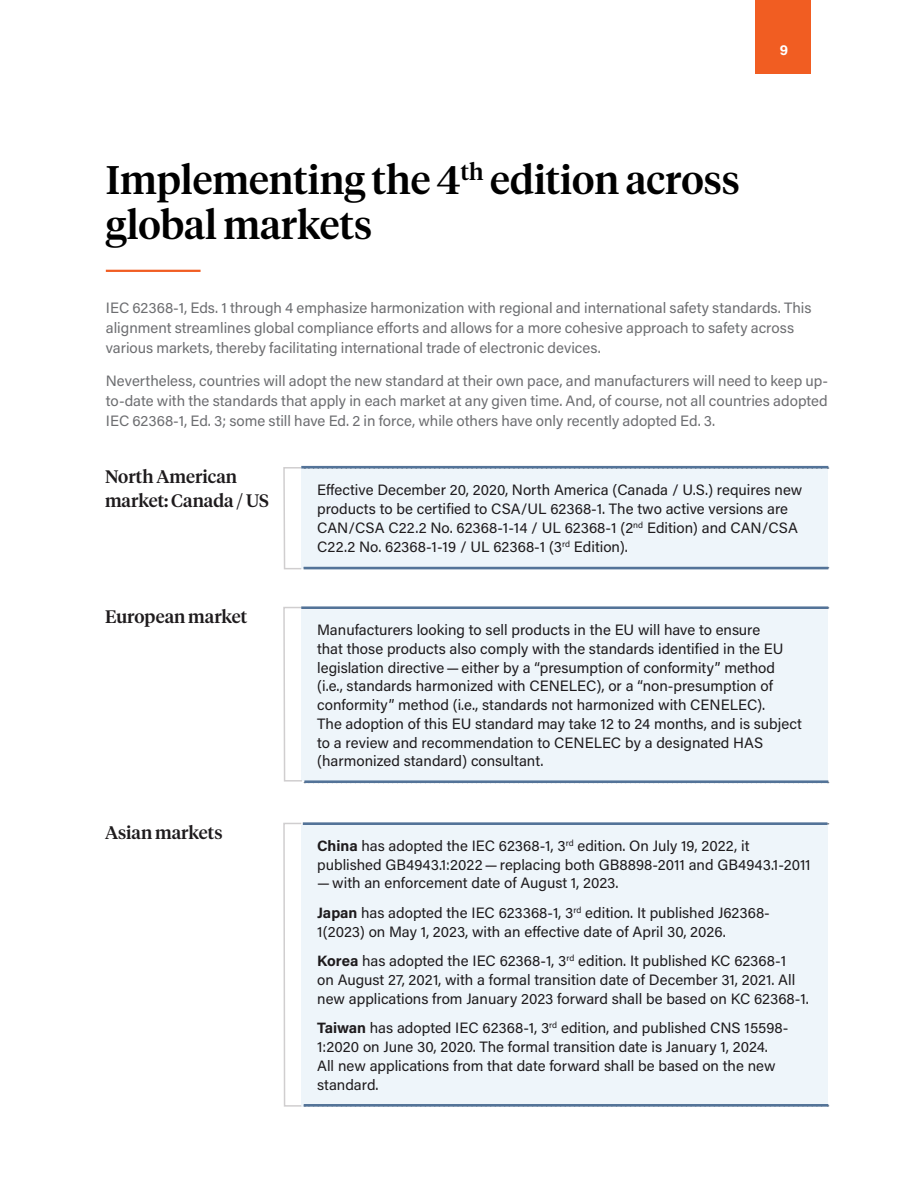
<style>
.page{position:relative;width:918px;height:1188px;background:#fff}
.page>*{position:absolute;margin:0;border:0;box-sizing:border-box;transform-origin:0 0}
.BODY_COPY__JUSTIFIED{font:500 39.75px/45px "Tiempos Headline";color:#000}
.BODY_COPY__JUSTIFIED-2{font:500 18px/24px "Tiempos Headline";color:#1e1b1d}
.t1{font:15px/18.8px "Acumin Pro";color:#1e1b1d}
.BODY_COPY__JUSTIFIED-3{font:15px/19.8px "Acumin Pro";color:#6d6e71}
.t2{font:700 14.7px "Acumin Pro";color:#fff}
.s1{font-weight:700}
</style>
<div class="page">
<div style="left:756px;top:0;width:55px;height:73px;background:#f15d22"></div>
<hr style="left:106px;top:270px;width:95px;height:2px;background:#f15d22">
<div style="left:283px;top:466px;width:546px;height:104px;background:#eef5fa"></div>
<hr style="left:304px;top:567px;width:524px;height:2px;background:#537398">
<div style="left:283px;top:606px;width:546px;height:177px;background:#eef5fa"></div>
<hr style="left:304px;top:780px;width:524px;height:3px;background:#537398">
<div style="left:283px;top:822px;width:546px;height:285px;background:#eef5fa"></div>
<hr style="left:304px;top:1104px;width:524px;height:3px;background:#537398">
<hr style="left:303px;top:822px;width:524px;height:3px;background:#537398">
<hr style="left:301px;top:606px;width:527px;height:3px;background:#537398">
<hr style="left:301px;top:466px;width:527px;height:3px;background:#537398">
<p class="t2" style="left:780px;top:39px;width:10px">9</p>
<p class="BODY_COPY__JUSTIFIED" style="left:106px;top:155px;width:636px">Implementing the 4<sup>th</sup> edition across global markets</p>
<p class="BODY_COPY__JUSTIFIED-3" style="left:106px;top:297px;width:707px">IEC 62368-1, Eds. 1 through 4 emphasize harmonization with regional and international safety standards. This alignment streamlines global compliance efforts and allows for a more cohesive approach to safety across various markets, thereby facilitating international trade of electronic devices.</p>
<p class="BODY_COPY__JUSTIFIED-3" style="left:106px;top:371px;width:724px;text-align:justify">Nevertheless, countries will adopt the new standard at their own pace, and manufacturers will need to keep up&shy;to-date with the standards that apply in each market at any given time. And, of course, not all countries adopted IEC 62368-1, Ed. 3; some still have Ed. 2 in force, while others have only recently adopted Ed. 3.</p>
<p class="BODY_COPY__JUSTIFIED-2" style="left:105px;top:464px;width:166px">North American market: Canada / US</p>
<p class="BODY_COPY__JUSTIFIED-2" style="left:105px;top:604px;width:144px">European market</p>
<p class="BODY_COPY__JUSTIFIED-2" style="left:105px;top:820px;width:119px">Asian markets</p>
<p class="t1" style="left:317px;top:480px;width:487px">Effective December 20, 2020, North America (Canada / U.S.) requires new products to be certified to CSA/UL 62368-1. The two active versions are CAN/CSA C22.2 No. 62368-1-14 / UL 62368-1 (2<sup>nd</sup> Edition) and CAN/CSA C22.2 No. 62368-1-19 / UL 62368-1 (3<sup>rd</sup> Edition).</p>
<p class="t1" style="left:317px;top:620px;width:486px">Manufacturers looking to sell products in the EU will have to ensure<br>that those products also comply with the standards identified in the EU legislation directive — either by a “presumption of conformity” method (i.e., standards harmonized with CENELEC), or a “non-presumption of conformity” method (i.e., standards not harmonized with CENELEC).<br>The adoption of this EU standard may take 12 to 24 months, and is subject to a review and recommendation to CENELEC by a designated HAS (harmonized standard) consultant.</p>
<p class="t1" style="left:317px;top:836px;width:495px"><span class="s1">China</span> has adopted the IEC 62368-1, 3<sup>rd</sup> edition. On July 19, 2022, it published GB4943.1:2022 — replacing both GB8898-2011 and GB4943.1-2011</p>
<p class="t1" style="left:317px;top:873px;width:303px">— with an enforcement date of August 1, 2023.</p>
<p class="t1" style="left:317px;top:903px;width:454px"><span class="s1">Japan</span> has adopted the IEC 623368-1, 3<sup>rd</sup> edition. It published J62368-<br>1(2023) on May 1, 2023, with an effective date of April 30, 2026.</p>
<p class="t1" style="left:317px;top:951px;width:493px"><span class="s1">Korea</span> has adopted the IEC 62368-1, 3<sup>rd</sup> edition. It published KC 62368-1<br>on August 27, 2021, with a formal transition date of December 31, 2021. All new applications from January 2023 forward shall be based on KC 62368-1.</p>
<p class="t1" style="left:317px;top:1018px;width:473px"><span class="s1">Taiwan</span> has adopted IEC 62368-1, 3<sup>rd</sup> edition, and published CNS 15598- 1:2020 on June 30, 2020. The formal transition date is January 1, 2024.<br>All new applications from that date forward shall be based on the new standard.</p>
</div>
